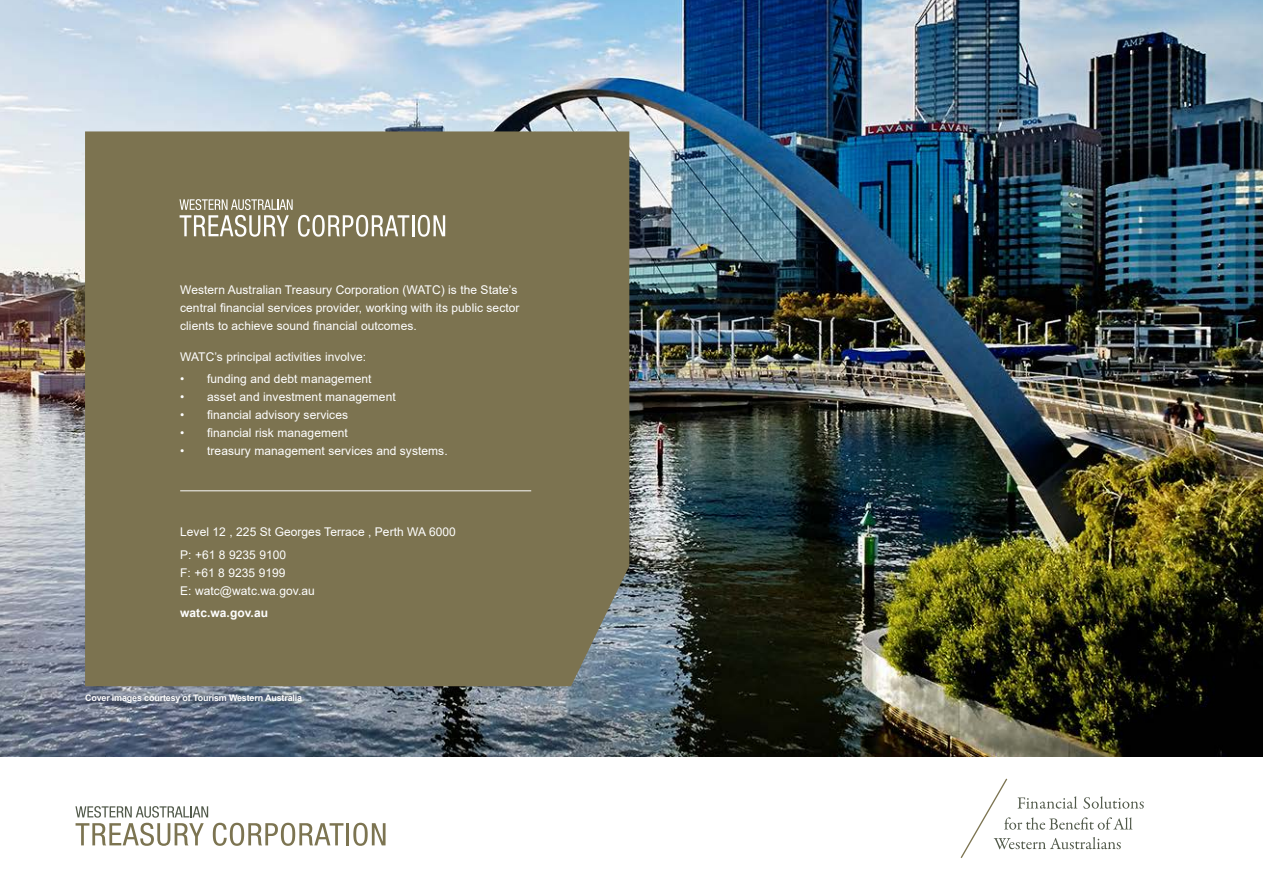
<style>
.page{position:relative;width:1263px;height:893px;background:#fff}
.page>*{position:absolute;margin:0;border:0;box-sizing:border-box;transform-origin:0 0}
.t1{font:12px/18px "Arial";letter-spacing:.005em;color:#fff}
.t2{font:700 12px "Arial";letter-spacing:.005em;color:#fff}
.t3{font:700 9px "Arial";letter-spacing:-.02em;color:#fff}
</style>
<div class="page">
<svg style="left:75px;top:806px;width:268px;height:40px"></svg>
<hr style="left:346px;top:823px;width:3px;height:22px;background:#7c7451">
<svg style="left:353px;top:823px;width:32px;height:23px"></svg>
<svg style="left:960px;top:779px;width:184px;height:79px"></svg>
<img style="left:0;top:0;width:1263px;height:757px">
<div style="left:85px;top:131px;width:544px;height:555px;background:#7c7350"></div>
<svg style="left:179px;top:199px;width:230px;height:38px"></svg>
<hr style="left:412px;top:215px;width:2px;height:21px;background:#fff">
<svg style="left:418px;top:215px;width:27px;height:22px"></svg>
<hr style="left:180px;top:490px;width:351px;height:1px;background:#faf9f8">
<div style="left:77px;top:686px;width:233px;height:25px;background:#000;opacity:.25"></div>
<p class="t1" style="left:180px;top:281px;width:341px">Western Australian Treasury Corporation (WATC) is the State’s central financial services provider, working with its public sector clients to achieve sound financial outcomes.</p>
<p class="t1" style="left:180px;top:347px;width:187px">WATC’s principal activities involve:</p>
<p class="t1" style="left:180px;top:370px;width:193px">• funding and debt management</p>
<p class="t1" style="left:180px;top:388px;width:217px">• asset and investment management</p>
<p class="t1" style="left:180px;top:406px;width:169px">• financial advisory services</p>
<p class="t1" style="left:180px;top:424px;width:169px">• financial risk management</p>
<p class="t1" style="left:180px;top:442px;width:269px">• treasury management services and systems.</p>
<p class="t1" style="left:180px;top:521px;width:277px;line-height:22.5px">Level 12 , 225 St Georges Terrace , Perth WA 6000<br>P: +61 8 9235 9100</p>
<p class="t1" style="left:180px;top:563px;width:136px">F: +61 8 9235 9199<br>E: watc@watc.wa.gov.au</p>
<p class="t2" style="left:180px;top:604px;width:89px">watc.wa.gov.au</p>
<p class="t3" style="left:85px;top:692px;width:219px">Cover images courtesy of Tourism Western Australia</p>
</div>
